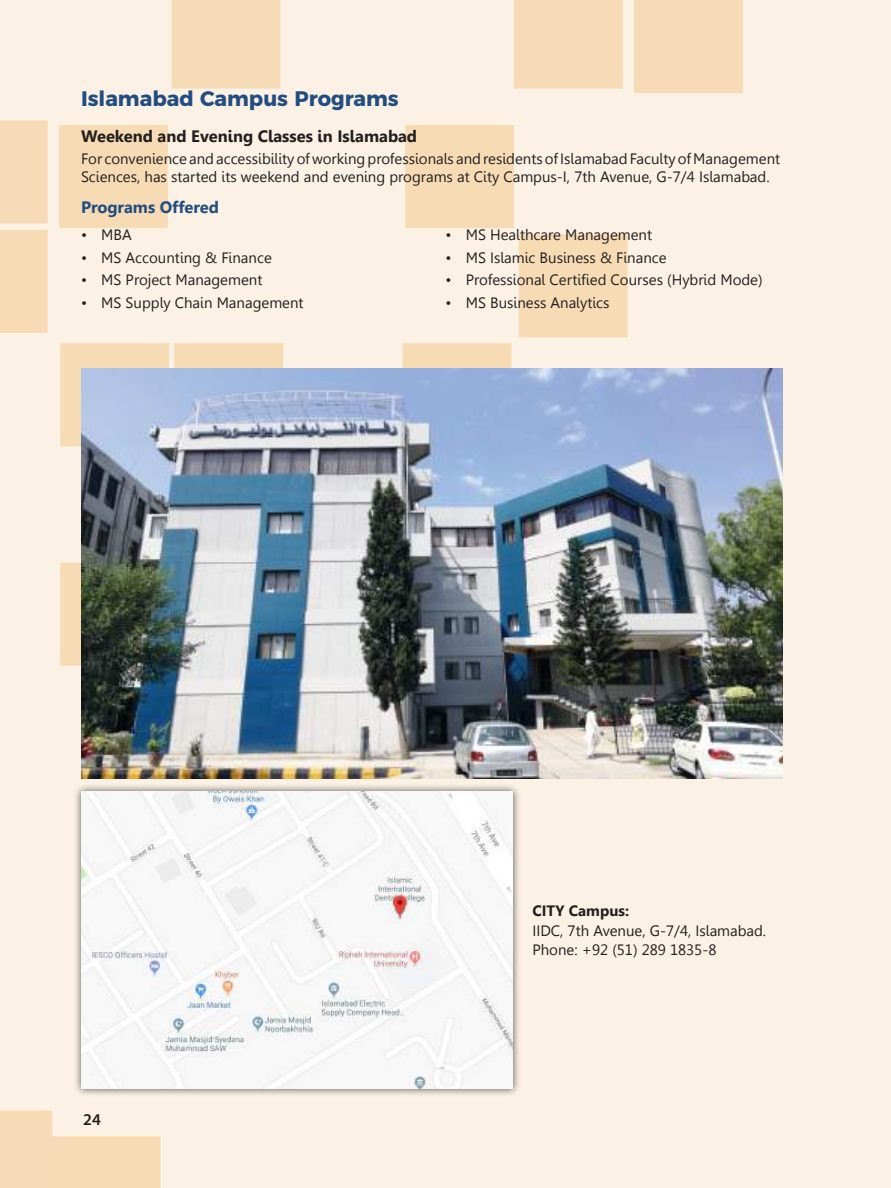
<style>
.page{position:relative;width:891px;height:1188px;background:#fff}
.page>*{position:absolute;margin:0;border:0;box-sizing:border-box;transform-origin:0 0}
.t1{font:700 21px "Montserrat";color:#234d81}
.t2{font:700 16.5px "Gisha";color:#241f1f}
.t3{font:700 16.5px "Gisha";letter-spacing:-.005em;color:#234d81}
.t4{font:600 16.5px "Myriad Pro";color:#241f1f}
.t5{font:15px/18px "Gisha";color:#241f1f}
.t6{font:700 15px "Gisha";color:#241f1f}
</style>
<div class="page">
<img style="left:0;top:0;width:891px;height:1188px">
<div style="left:73px;top:783px;width:448px;height:314px;background:#241f1f;opacity:.75"></div>
<img style="left:81px;top:792px;width:432px;height:297px">
<img style="left:81px;top:368px;width:702px;height:410px">
<h1 class="t1" style="left:81px;top:81px;width:319px">Islamabad Campus Programs</h1>
<p class="t2" style="left:81px;top:127px;width:338px">Weekend and Evening Classes in Islamabad</p>
<p class="t5" style="left:81px;top:150px;width:701px">For convenience and accessibility of working professionals and residents of Islamabad Faculty of Management<br>Sciences, has started its weekend and evening programs at City Campus-I, 7th Avenue, G-7/4 Islamabad.</p>
<p class="t3" style="left:81px;top:198px;width:140px">Programs Offered</p>
<p class="t5" style="left:81px;top:226px;width:52px">• MBA</p>
<p class="t5" style="left:81px;top:249px;width:192px">• MS Accounting &amp; Finance</p>
<p class="t5" style="left:81px;top:271px;width:183px">• MS Project Management</p>
<p class="t5" style="left:81px;top:294px;width:224px">• MS Supply Chain Management</p>
<p class="t5" style="left:446px;top:226px;width:208px">• MS Healthcare Management</p>
<p class="t5" style="left:446px;top:249px;width:223px">• MS Islamic Business &amp; Finance</p>
<p class="t5" style="left:446px;top:271px;width:319px">• Professional Certified Courses (Hybrid Mode)</p>
<p class="t5" style="left:446px;top:294px;width:166px">• MS Business Analytics</p>
<p class="t4" style="left:83px;top:1109px;width:19px">24</p>
<p class="t6" style="left:532px;top:902px;width:98px">CITY Campus:</p>
<p class="t5" style="left:532px;top:921px;width:235px;line-height:19.5px">IIDC, 7th Avenue, G-7/4, Islamabad.<br>Phone: +92 (51) 289 1835-8</p>
</div>
